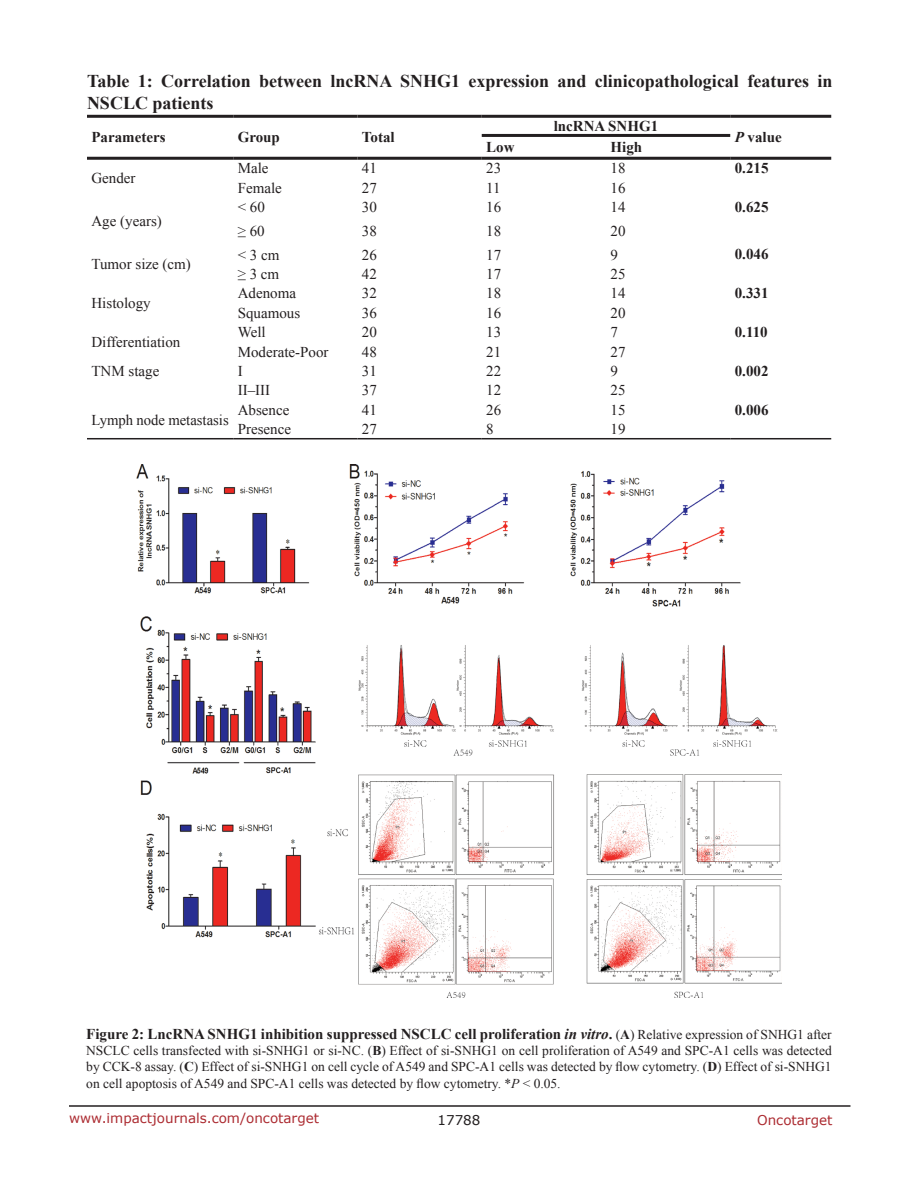
<style>
.page{position:relative;width:918px;height:1188px;background:#fff}
.page>*{position:absolute;margin:0;border:0;box-sizing:border-box;transform-origin:0 0}
.TableHeading{font:700 18px/21.6px "Times New Roman";color:#231f20}
.TableText{font:15px "Times New Roman";color:#231f20}
.FigureText{font:700 15px "Times New Roman";color:#231f20}
.TableText-2{font:700 15px "Times New Roman";color:#231f20}
.FigureText-2{font:13.5px/16.2px "Times New Roman";color:#231f20;text-align:justify}
.t1{font:13.5px "Verdana";color:#ac2b31}
.t2{font:13.5px "Verdana";color:#231f20}
.s1{font-style:italic}
.s2{font-weight:400;font-size:13.5px}
.s3{font-size:13.5px}
.s4{font-weight:700}
</style>
<div class="page">
<hr style="left:69px;top:1105px;width:781px;height:2px;background:#231f20">
<hr style="left:87px;top:115px;width:146px;height:3px;background:#231f20">
<hr style="left:233px;top:115px;width:124px;height:3px;background:#231f20">
<hr style="left:357px;top:115px;width:125px;height:3px;background:#231f20">
<hr style="left:87px;top:157px;width:146px;height:3px;background:#231f20">
<hr style="left:233px;top:157px;width:124px;height:3px;background:#231f20">
<hr style="left:357px;top:157px;width:125px;height:3px;background:#231f20">
<hr style="left:482px;top:115px;width:124px;height:3px;background:#231f20">
<hr style="left:606px;top:115px;width:124px;height:3px;background:#231f20">
<hr style="left:730px;top:115px;width:101px;height:3px;background:#231f20">
<hr style="left:730px;top:157px;width:101px;height:3px;background:#231f20">
<hr style="left:482px;top:134px;width:124px;height:3px;background:#231f20">
<hr style="left:606px;top:134px;width:124px;height:3px;background:#231f20">
<hr style="left:482px;top:157px;width:124px;height:3px;background:#231f20">
<hr style="left:606px;top:157px;width:124px;height:3px;background:#231f20">
<hr style="left:87px;top:438px;width:146px;height:1px;background:#231f20">
<hr style="left:730px;top:438px;width:101px;height:1px;background:#231f20">
<hr style="left:233px;top:438px;width:124px;height:1px;background:#231f20">
<hr style="left:357px;top:438px;width:125px;height:1px;background:#231f20">
<hr style="left:482px;top:438px;width:124px;height:1px;background:#231f20">
<hr style="left:606px;top:438px;width:124px;height:1px;background:#231f20">
<img style="left:137px;top:464px;width:644px;height:533px">
<p class="TableHeading" style="left:87px;top:70px;width:747px">Table 1: Correlation between lncRNA SNHG1 expression and clinicopathological features in<br>NSCLC patients</p>
<p class="TableText-2" style="left:92px;top:127px;width:76px">Parameters</p>
<p class="TableText-2" style="left:238px;top:127px;width:44px">Group</p>
<p class="TableText-2" style="left:362px;top:127px;width:34px">Total</p>
<p class="TableText-2" style="left:554px;top:116px;width:106px">lncRNA SNHG1</p>
<p class="TableText-2" style="left:735px;top:127px;width:49px"><span class="s1">P</span> value</p>
<p class="TableText-2" style="left:486px;top:137px;width:30px">Low</p>
<p class="TableText-2" style="left:610px;top:137px;width:33px">High</p>
<p class="TableText" style="left:92px;top:168px;width:46px">Gender</p>
<p class="TableText" style="left:92px;top:211px;width:72px">Age (years)</p>
<p class="TableText" style="left:92px;top:254px;width:101px">Tumor size (cm)</p>
<p class="TableText" style="left:92px;top:293px;width:61px">Histology</p>
<p class="TableText" style="left:92px;top:332px;width:90px">Differentiation</p>
<p class="TableText" style="left:238px;top:158px;width:32px">Male</p>
<p class="TableText" style="left:362px;top:158px;width:16px">41</p>
<p class="TableText" style="left:486px;top:158px;width:16px">23</p>
<p class="TableText" style="left:610px;top:158px;width:16px">18</p>
<p class="TableText-2" style="left:735px;top:158px;width:35px">0.215</p>
<p class="TableText" style="left:238px;top:177px;width:46px">Female</p>
<p class="TableText" style="left:362px;top:177px;width:16px">27</p>
<p class="TableText" style="left:486px;top:177px;width:16px">11</p>
<p class="TableText" style="left:610px;top:177px;width:16px">16</p>
<p class="TableText" style="left:238px;top:197px;width:29px">&lt; 60</p>
<p class="TableText" style="left:362px;top:197px;width:16px">30</p>
<p class="TableText" style="left:486px;top:197px;width:16px">16</p>
<p class="TableText" style="left:610px;top:197px;width:16px">14</p>
<p class="TableText-2" style="left:735px;top:196px;width:35px">0.625</p>
<p class="TableText" style="left:238px;top:221px;width:28px">≥ 60</p>
<p class="TableText" style="left:362px;top:221px;width:16px">38</p>
<p class="TableText" style="left:486px;top:221px;width:16px">18</p>
<p class="TableText" style="left:610px;top:221px;width:16px">20</p>
<p class="TableText" style="left:238px;top:245px;width:43px">&lt; 3 cm</p>
<p class="TableText" style="left:362px;top:245px;width:16px">26</p>
<p class="TableText" style="left:486px;top:245px;width:16px">17</p>
<p class="TableText" style="left:610px;top:245px;width:9px">9</p>
<p class="TableText-2" style="left:735px;top:244px;width:35px">0.046</p>
<p class="TableText" style="left:238px;top:264px;width:43px">≥ 3 cm</p>
<p class="TableText" style="left:362px;top:264px;width:16px">42</p>
<p class="TableText" style="left:486px;top:264px;width:16px">17</p>
<p class="TableText" style="left:610px;top:264px;width:16px">25</p>
<p class="TableText" style="left:238px;top:283px;width:60px">Adenoma</p>
<p class="TableText" style="left:362px;top:283px;width:16px">32</p>
<p class="TableText" style="left:486px;top:283px;width:16px">18</p>
<p class="TableText" style="left:610px;top:283px;width:16px">14</p>
<p class="TableText-2" style="left:735px;top:283px;width:35px">0.331</p>
<p class="TableText" style="left:238px;top:303px;width:64px">Squamous</p>
<p class="TableText" style="left:362px;top:303px;width:16px">36</p>
<p class="TableText" style="left:486px;top:303px;width:16px">16</p>
<p class="TableText" style="left:610px;top:303px;width:16px">20</p>
<p class="TableText" style="left:238px;top:322px;width:29px">Well</p>
<p class="TableText" style="left:362px;top:322px;width:16px">20</p>
<p class="TableText" style="left:486px;top:322px;width:16px">13</p>
<p class="TableText" style="left:610px;top:322px;width:9px">7</p>
<p class="TableText-2" style="left:735px;top:322px;width:34px">0.110</p>
<p class="TableText" style="left:238px;top:342px;width:92px">Moderate-Poor</p>
<p class="TableText" style="left:362px;top:342px;width:16px">48</p>
<p class="TableText" style="left:486px;top:342px;width:16px">21</p>
<p class="TableText" style="left:610px;top:342px;width:16px">27</p>
<p class="TableText" style="left:92px;top:361px;width:69px">TNM stage</p>
<p class="TableText" style="left:238px;top:361px;width:6px">I</p>
<p class="TableText" style="left:362px;top:361px;width:16px">31</p>
<p class="TableText" style="left:486px;top:361px;width:16px">22</p>
<p class="TableText" style="left:610px;top:361px;width:9px">9</p>
<p class="TableText-2" style="left:735px;top:360px;width:35px">0.002</p>
<p class="TableText" style="left:238px;top:380px;width:34px">II–III</p>
<p class="TableText" style="left:362px;top:380px;width:16px">37</p>
<p class="TableText" style="left:486px;top:380px;width:16px">12</p>
<p class="TableText" style="left:610px;top:380px;width:16px">25</p>
<p class="TableText" style="left:92px;top:409px;width:139px">Lymph node metastasis</p>
<p class="TableText" style="left:238px;top:400px;width:53px">Absence</p>
<p class="TableText" style="left:362px;top:400px;width:16px">41</p>
<p class="TableText" style="left:486px;top:400px;width:16px">26</p>
<p class="TableText" style="left:610px;top:400px;width:16px">15</p>
<p class="TableText-2" style="left:735px;top:399px;width:35px">0.006</p>
<p class="TableText" style="left:238px;top:419px;width:55px">Presence</p>
<p class="TableText" style="left:362px;top:419px;width:16px">27</p>
<p class="TableText" style="left:486px;top:419px;width:9px">8</p>
<p class="TableText" style="left:610px;top:419px;width:16px">19</p>
<p class="FigureText" style="left:86px;top:1024px;width:747px">Figure 2: LncRNA SNHG1 inhibition suppressed NSCLC cell proliferation <span class="s1">in vitro</span>. <span class="s2">(</span><span class="s3">A</span><span class="s2">) Relative expression of SNHG1 after</span></p>
<p class="FigureText-2" style="left:86px;top:1042px;width:747px">NSCLC cells transfected with si-SNHG1 or si-NC. (<span class="s4">B</span>) Effect of si-SNHG1 on cell proliferation of A549 and SPC-A1 cells was detected by CCK-8 assay. (<span class="s4">C</span>) Effect of si-SNHG1 on cell cycle of A549 and SPC-A1 cells was detected by flow cytometry. (<span class="s4">D</span>) Effect of si-SNHG1 on cell apoptosis of A549 and SPC-A1 cells was detected by flow cytometry. *<span class="s1">P</span> &lt; 0.05.</p>
<p class="t1" style="left:69px;top:1109px;width:252px">www.impactjournals.com/oncotarget</p>
<p class="t2" style="left:438px;top:1111px;width:44px">17788</p>
<p class="t1" style="left:757px;top:1111px;width:77px">Oncotarget</p>
</div>
